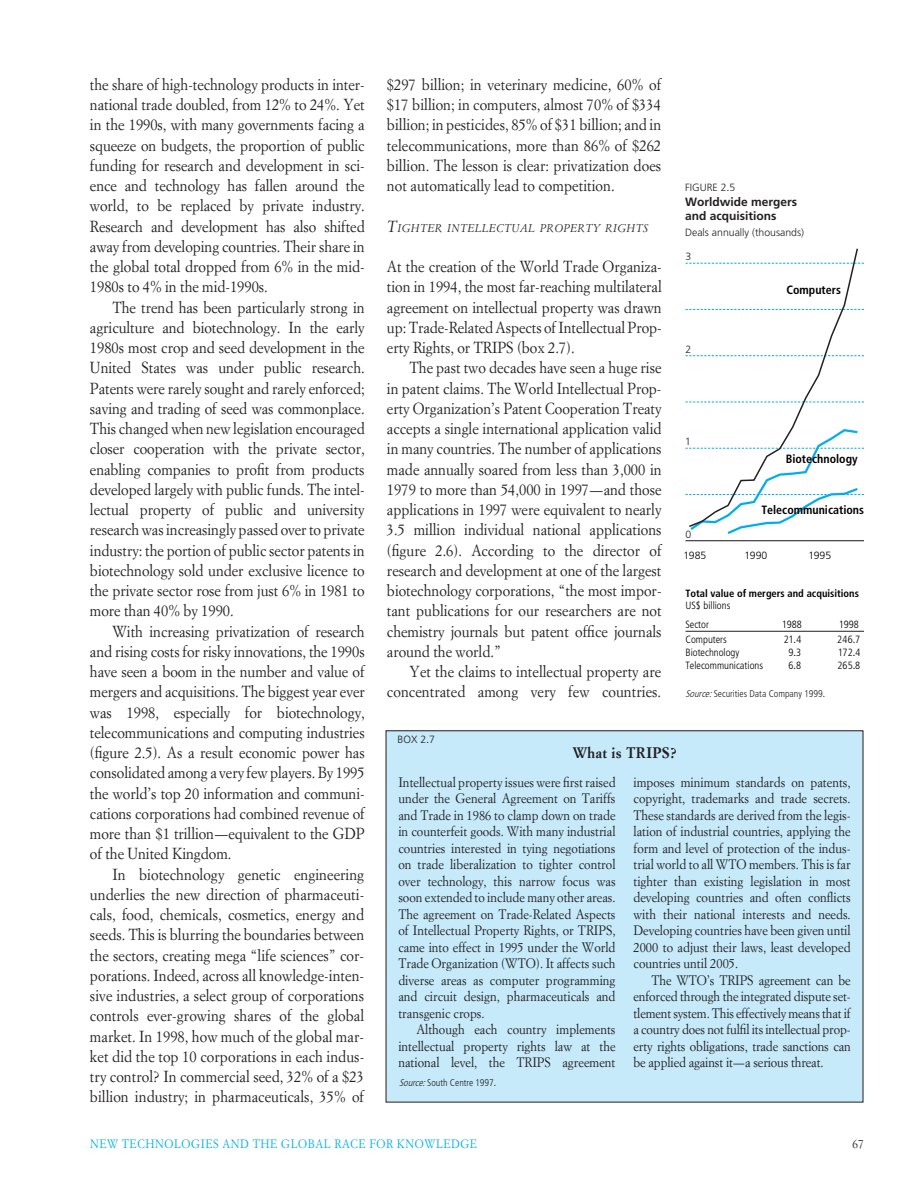
<style>
.page{position:relative;width:918px;height:1188px;background:#fff}
.page>*{position:absolute;margin:0;border:0;box-sizing:border-box;transform-origin:0 0}
.t1{font:15.75px/20.2px "Hdr Garamond";color:#231f20;text-align:justify}
.t2{font:700 15px "Hdr Garamond";letter-spacing:.025em;color:#231f20}
.t3{font:13.5px/16.5px "Hdr Garamond";color:#231f20;text-align:justify}
.t4{font:12px "Hdr Garamond";letter-spacing:.045em;color:#00aeef}
.t5{font:700 12px "Frutiger Cond";color:#000}
.t6{font:12px/13.5px "Frutiger Bld";color:#231f20}
.t7{font:12px "Hdr Garamond";color:#231f20}
.t8{font:10.95px "Hdr Garamond Ital";letter-spacing:.045em;color:#231f20}
.t9{font:300 10.5px/18.8px "Frutiger Cond";color:#000}
.t10{font:10.5px "Frutiger Lt";color:#231f20}
.t11{font:700 10.5px "Frutiger Cond";color:#000}
.t12{font:10.5px "Frutiger Lt";color:#000}
.t13{font:300 9.75px "Frutiger Cond";color:#231f20}
.s1{font-size:15.75px}
.s2{font-family:"Frutiger Cond Lital";font-weight:400}
</style>
<div class="page">
<div style="left:386px;top:731px;width:477px;height:371px;background:#c6eafa"></div>
<hr style="left:685px;top:540px;width:179px;height:1px;background:#231f20">
<svg style="left:687px;top:248px;width:172px;height:180px"></svg>
<svg style="left:686px;top:428px;width:178px;height:106px"></svg>
<hr style="left:686px;top:631px;width:178px;height:1px;background:#231f20">
<p class="t1" style="left:90px;top:76px;width:276px">the share of high-technology products in inter&shy;national trade doubled, from 12% to 24%. Yet in the 1990s, with many governments facing a squeeze on budgets, the proportion of public funding for research and development in sci&shy;ence and technology has fallen around the world, to be replaced by private industry.<br>Research and development has also shifted away from developing countries. Their share in the global total dropped from 6% in the mid-1980s to 4% in the mid-1990s.</p>
<p class="t1" style="left:90px;top:299px;width:276px;text-indent:23px">The trend has been particularly strong in agriculture and biotechnology. In the early 1980s most crop and seed development in the United States was under public research.<br>Patents were rarely sought and rarely enforced; saving and trading of seed was commonplace.<br>This changed when new legislation encouraged closer cooperation with the private sector, enabling companies to profit from products developed largely with public funds. The intel&shy;lectual property of public and university research was increasingly passed over to private industry: the portion of public sector patents in biotechnology sold under exclusive licence to the private sector rose from just 6% in 1981 to more than 40% by 1990.</p>
<p class="t1" style="left:90px;top:623px;width:276px;text-indent:23px">With increasing privatization of research and rising costs for risky innovations, the 1990s have seen a boom in the number and value of mergers and acquisitions. The biggest year ever was 1998, especially for biotechnology, telecommunications and computing industries (figure 2.5). As a result economic power has consolidated among a very few players. By 1995 the world’s top 20 information and communi&shy;cations corporations had combined revenue of more than $1 trillion—equivalent to the GDP of the United Kingdom.</p>
<p class="t1" style="left:90px;top:866px;width:276px;text-indent:23px">In biotechnology genetic engineering underlies the new direction of pharmaceuti&shy;cals, food, chemicals, cosmetics, energy and seeds. This is blurring the boundaries between the sectors, creating mega “life sciences” cor&shy;porations. Indeed, across all knowledge-inten&shy;sive industries, a select group of corporations controls ever-growing shares of the global market. In 1998, how much of the global mar&shy;ket did the top 10 corporations in each indus&shy;try control? In commercial seed, 32% of a $23 billion industry; in pharmaceuticals, 35% of</p>
<p class="t1" style="left:387px;top:76px;width:276px">$297 billion; in veterinary medicine, 60% of $17 billion; in computers, almost 70% of $334 billion; in pesticides, 85% of $31 billion; and in telecommunications, more than 86% of $262 billion. The lesson is clear: privatization does not automatically lead to competition.</p>
<p class="t8" style="left:387px;top:224px;width:263px"><span class="s1">T</span>IGHTER INTELLECTUAL PROPERTY RIGHTS</p>
<p class="t1" style="left:387px;top:258px;width:276px">At the creation of the World Trade Organiza&shy;tion in 1994, the most far-reaching multilateral agreement on intellectual property was drawn up: Trade-Related Aspects of Intellectual Prop&shy;erty Rights, or TRIPS (box 2.7).</p>
<p class="t1" style="left:387px;top:359px;width:276px;text-indent:23px">The past two decades have seen a huge rise in patent claims. The World Intellectual Prop&shy;erty Organization’s Patent Cooperation Treaty accepts a single international application valid in many countries. The number of applications made annually soared from less than 3,000 in 1979 to more than 54,000 in 1997—and those applications in 1997 were equivalent to nearly 3.5 million individual national applications (figure 2.6). According to the director of research and development at one of the largest biotechnology corporations, “the most impor&shy;tant publications for our researchers are not chemistry journals but patent office journals around the world.”</p>
<p class="t1" style="left:387px;top:663px;width:276px;text-align:right">Yet the claims to intellectual property are concentrated among very few countries.</p>
<p class="t10" style="left:685px;top:184px;width:52px">FIGURE 2.5</p>
<p class="t6" style="left:685px;top:197px;width:114px">Worldwide mergers and acquisitions</p>
<p class="t10" style="left:685px;top:229px;width:121px">Deals annually (thousands)</p>
<p class="t10" style="left:685px;top:253px;width:7px">3</p>
<p class="t10" style="left:685px;top:345px;width:7px">2</p>
<p class="t10" style="left:685px;top:438px;width:6px">1</p>
<p class="t10" style="left:685px;top:531px;width:7px">0</p>
<p class="t5" style="left:787px;top:286px;width:56px">Computers</p>
<p class="t5" style="left:786px;top:455px;width:74px">Biotechnology</p>
<p class="t5" style="left:761px;top:506px;width:104px">Telecommunications</p>
<p class="t12" style="left:684px;top:551px;width:24px">1985</p>
<p class="t12" style="left:745px;top:551px;width:24px">1990</p>
<p class="t12" style="left:809px;top:551px;width:24px">1995</p>
<p class="t11" style="left:685px;top:589px;width:175px">Total value of mergers and acquisitions</p>
<p class="t9" style="left:685px;top:598px;width:46px">US$ billions<br>Sector</p>
<p class="t9" style="left:782px;top:616px;width:21px">1988</p>
<p class="t9" style="left:839px;top:616px;width:21px">1998</p>
<p class="t9" style="left:685px;top:631px;width:43px">Computers</p>
<p class="t9" style="left:784px;top:631px;width:19px">21.4</p>
<p class="t9" style="left:837px;top:631px;width:25px">246.7</p>
<p class="t9" style="left:685px;top:644px;width:55px">Biotechnology</p>
<p class="t9" style="left:788px;top:644px;width:14px">9.3</p>
<p class="t9" style="left:838px;top:644px;width:24px">172.4</p>
<p class="t9" style="left:685px;top:657px;width:79px">Telecommunications</p>
<p class="t9" style="left:788px;top:657px;width:14px">6.8</p>
<p class="t9" style="left:838px;top:657px;width:24px">265.8</p>
<p class="t13" style="left:685px;top:690px;width:141px"><span class="s2">Source:</span> Securities Data Company 1999.</p>
<p class="t10" style="left:398px;top:736px;width:39px">BOX 2.7</p>
<p class="t2" style="left:573px;top:748px;width:106px">What is TRIPS?</p>
<p class="t3" style="left:398px;top:775px;width:219px">Intellectual property issues were first raised under the General Agreement on Tariffs and Trade in 1986 to clamp down on trade in counterfeit goods. With many industrial countries interested in tying negotiations on trade liberalization to tighter control over technology, this narrow focus was soon extended to include many other areas.<br>The agreement on Trade-Related Aspects of Intellectual Property Rights, or TRIPS, came into effect in 1995 under the World Trade Organization (WTO). It affects such diverse areas as computer programming and circuit design, pharmaceuticals and transgenic crops.</p>
<p class="t3" style="left:398px;top:1023px;width:219px;text-indent:18px">Although each country implements intellectual property rights law at the national level, the TRIPS agreement</p>
<p class="t13" style="left:399px;top:1079px;width:99px"><span class="s2">Source:</span> South Centre 1997.</p>
<p class="t3" style="left:634px;top:775px;width:219px">imposes minimum standards on patents, copyright, trademarks and trade secrets.<br>These standards are derived from the legis&shy;lation of industrial countries, applying the form and level of protection of the indus&shy;trial world to all WTO members. This is far tighter than existing legislation in most developing countries and often conflicts with their national interests and needs.<br>Developing countries have been given until 2000 to adjust their laws, least developed countries until 2005.</p>
<p class="t3" style="left:634px;top:973px;width:219px;text-indent:18px">The WTO’s TRIPS agreement can be enforced through the integrated dispute set&shy;tlement system. This effectively means that if a country does not fulfil its intellectual prop&shy;erty rights obligations, trade sanctions can be applied against it—a serious threat.</p>
<p class="t4" style="left:90px;top:1139px;width:389px">NEW TECHNOLOGIES AND THE GLOBAL RACE FOR KNOWLEDGE</p>
<p class="t7" style="left:852px;top:1139px;width:13px">67</p>
</div>
